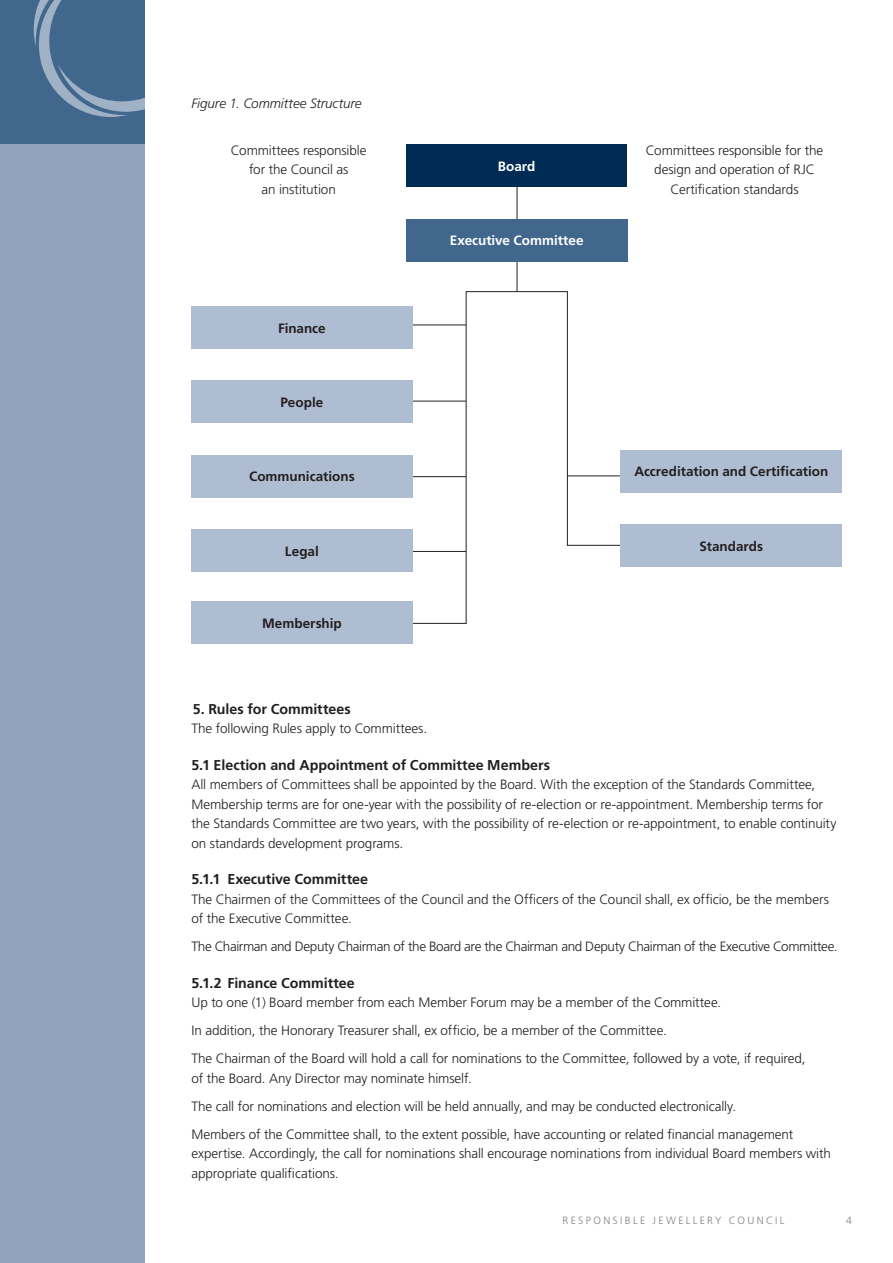
<style>
.page{position:relative;width:893px;height:1263px;background:#fff}
.page>*{position:absolute;margin:0;border:0;box-sizing:border-box;transform-origin:0 0}
.t1{font:700 14.25px "Frutiger";color:#231f20}
.t2{font:300 13.5px/19.5px "Frutiger";letter-spacing:-.01em;color:#231f20}
.t3{font:300 13.5px "Frutiger";letter-spacing:-.03em;color:#231f20}
.t4{font:700 13.5px "Frutiger";color:#231f20}
.t5{font:italic 300 13.5px "Frutiger";letter-spacing:-.005em;color:#231f20}
.t6{font:700 13.5px "Frutiger";color:#fff}
.t7{font:300 10.5px "Frutiger";letter-spacing:.225em;color:#808285}
</style>
<div class="page">
<div style="left:0;top:0;width:145px;height:145px;background:#41678d"></div>
<div style="left:0;top:145px;width:145px;height:1118px;background:#90a4c0"></div>
<svg style="left:34px;top:0;width:111px;height:117px"></svg>
<hr style="left:466px;top:291px;width:101px;height:1px;background:#231f20">
<hr style="left:365px;top:325px;width:101px;height:1px;background:#231f20">
<hr style="left:365px;top:401px;width:101px;height:1px;background:#231f20">
<hr style="left:365px;top:476px;width:101px;height:1px;background:#231f20">
<hr style="left:365px;top:551px;width:101px;height:1px;background:#231f20">
<hr style="left:365px;top:623px;width:101px;height:1px;background:#231f20">
<hr style="left:567px;top:545px;width:102px;height:1px;background:#231f20">
<hr style="left:567px;top:475px;width:102px;height:1px;background:#231f20">
<hr style="left:517px;top:176px;width:1px;height:116px;background:#231f20">
<hr style="left:466px;top:292px;width:1px;height:332px;background:#231f20">
<hr style="left:567px;top:291px;width:1px;height:255px;background:#231f20">
<div style="left:406px;top:145px;width:221px;height:42px;background:#002b54"></div>
<div style="left:406px;top:219px;width:221px;height:42px;background:#41678d"></div>
<div style="left:191px;top:306px;width:221px;height:43px;background:#afbdd2"></div>
<div style="left:191px;top:381px;width:221px;height:42px;background:#afbdd2"></div>
<div style="left:191px;top:455px;width:221px;height:42px;background:#afbdd2"></div>
<div style="left:621px;top:450px;width:221px;height:42px;background:#afbdd2"></div>
<div style="left:191px;top:529px;width:221px;height:43px;background:#afbdd2"></div>
<div style="left:621px;top:524px;width:221px;height:43px;background:#afbdd2"></div>
<div style="left:191px;top:602px;width:221px;height:42px;background:#afbdd2"></div>
<p class="t5" style="left:191px;top:95px;width:172px">Figure 1. Committee Structure</p>
<p class="t2" style="left:231px;top:140px;width:137px;text-align:center">Committees responsible for the Council as<br>an institution</p>
<p class="t2" style="left:646px;top:140px;width:179px;text-align:center">Committees responsible for the design and operation of RJC<br>Certification standards</p>
<p class="t6" style="left:498px;top:158px;width:39px">Board</p>
<p class="t4" style="left:278px;top:320px;width:49px">Finance</p>
<p class="t4" style="left:280px;top:394px;width:44px">People</p>
<p class="t6" style="left:450px;top:233px;width:135px">Executive Committee</p>
<p class="t4" style="left:249px;top:469px;width:107px">Communications</p>
<p class="t4" style="left:634px;top:464px;width:195px">Accreditation and Certification</p>
<p class="t4" style="left:285px;top:543px;width:35px">Legal</p>
<p class="t4" style="left:700px;top:538px;width:65px">Standards</p>
<p class="t4" style="left:262px;top:615px;width:81px">Membership</p>
<p class="t1" style="left:193px;top:700px;width:159px">5. Rules for Committees</p>
<p class="t2" style="left:191px;top:719px;width:237px">The following Rules apply to Committees.</p>
<p class="t1" style="left:191px;top:756px;width:360px">5.1 Election and Appointment of Committee Members</p>
<p class="t2" style="left:191px;top:775px;width:647px">All members of Committees shall be appointed by the Board. With the exception of the Standards Committee, Membership terms are for one-year with the possibility of re-election or re-appointment. Membership terms for the Standards Committee are two years, with the possibility of re-election or re-appointment, to enable continuity on standards development programs.</p>
<p class="t1" style="left:191px;top:871px;width:178px">5.1.1 Executive Committee</p>
<p class="t2" style="left:191px;top:889px;width:639px">The Chairmen of the Committees of the Council and the Officers of the Council shall, ex officio, be the members of the Executive Committee.</p>
<p class="t3" style="left:191px;top:939px;width:648px">The Chairman and Deputy Chairman of the Board are the Chairman and Deputy Chairman of the Executive Committee.</p>
<p class="t1" style="left:191px;top:974px;width:165px">5.1.2 Finance Committee</p>
<p class="t2" style="left:191px;top:989px;width:616px;line-height:28px">U p to one (1) Board member from each Member Forum may be a member of the Committee.<br>I n addition, the Honorary Treasurer shall, ex officio, be a member of the Committee.<br>The Chairman of the Board will hold a call for nominations to the Committee, followed by a vote, if required,</p>
<p class="t2" style="left:191px;top:1064px;width:603px;line-height:28px">of the Board. Any Director may nominate himself.<br>The call for nominations and election will be held annually, and may be conducted electronically.<br>Members of the Committee shall, to the extent possible, have accounting or related financial management</p>
<p class="t2" style="left:191px;top:1144px;width:641px">expertise. Accordingly, the call for nominations shall encourage nominations from individual Board members with appropriate qualifications.</p>
<p class="t7" style="left:563px;top:1214px;width:223px">Responsible Jeweller y Counc il</p>
<p class="t7" style="left:846px;top:1214px;width:7px">4</p>
</div>
